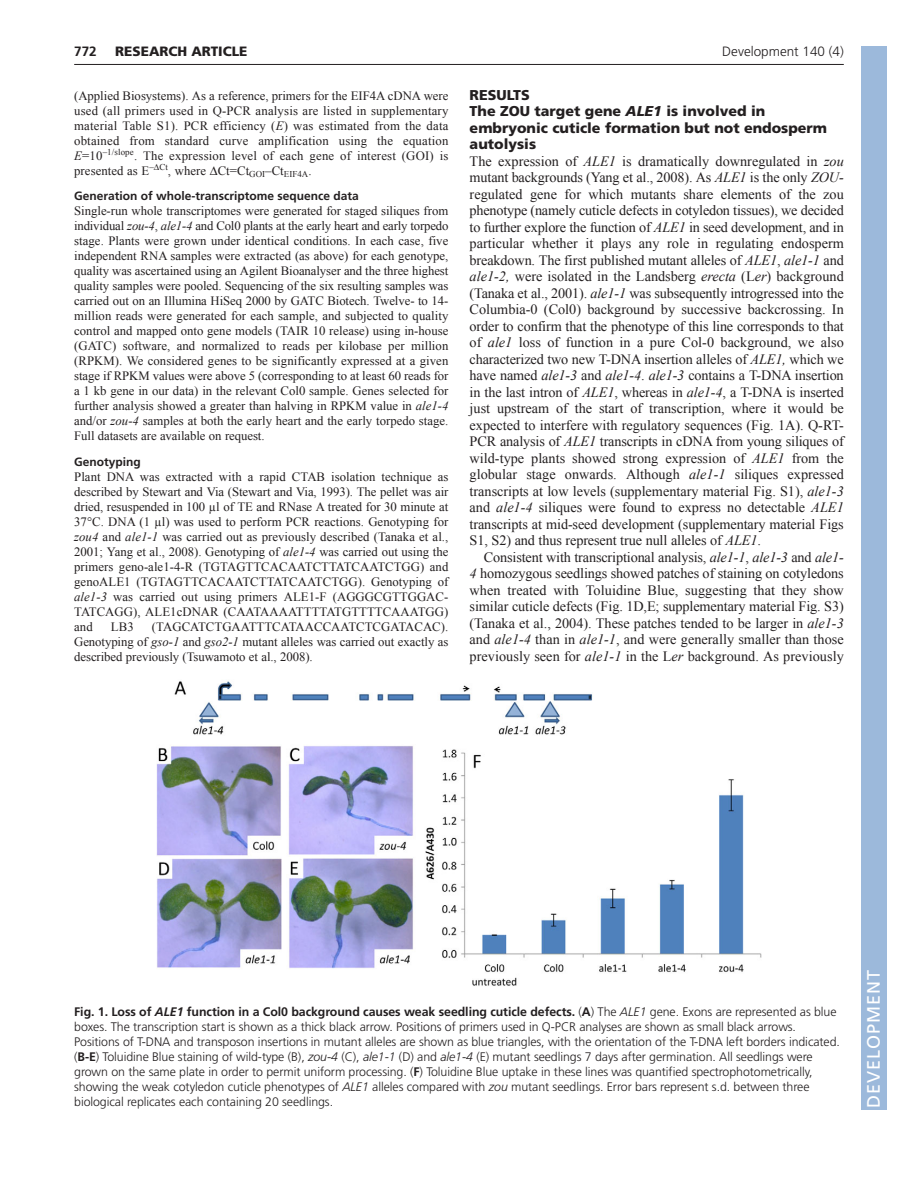
<style>
.page{position:relative;width:918px;height:1188px;background:#fff}
.page>*{position:absolute;margin:0;border:0;box-sizing:border-box;transform-origin:0 0}
.t1{font:18px "Frutiger LT Std";letter-spacing:.055em;color:#fff}
.t2{font:14.25px/16.5px "Times New Roman";letter-spacing:-.005em;color:#231f20;text-align:justify}
.t3{font:900 14.25px/16.5px "Frutiger LT Std";color:#231f20}
.t4{font:300 13.5px "Frutiger";color:#231f20}
.t5{font:900 13.5px "Frutiger LT Std";color:#231f20}
.t6{font:700 13.5px "Frutiger LT Std";color:#231f20}
.t7{font:12.75px/15px "Times New Roman";color:#231f20;text-align:justify}
.t8{font:300 12.3px/15px "Frutiger";letter-spacing:-.005em;color:#231f20}
.t9{font:700 12px "Frutiger LT Std";color:#231f20}
.s1{font-style:italic}
.s2{font-weight:700}
.s3{font-weight:700;font-style:italic}
</style>
<div class="page">
<hr style="left:74px;top:64px;width:770px;height:1px;background:#231f20">
<img style="left:156px;top:681px;width:606px;height:305px">
<div style="left:861px;top:46px;width:25px;height:1064px;background:#9cb9db"></div>
<p class="t5" style="left:115px;top:45px;width:134px">RESEARCH ARTICLE</p>
<p class="t4" style="left:722px;top:46px;width:123px">Development 140 (4)</p>
<p class="t3" style="left:470px;top:87px;width:359px">RESULTS<br>The ZOU target gene <span class="s1">ALE1</span> is involved in embryonic cuticle formation but not endosperm autolysis</p>
<p class="t2" style="left:470px;top:153px;width:376px">The expression of <span class="s1">ALE1</span> is dramatically downregulated in <span class="s1">zou </span>mutant backgrounds (Yang et al., 2008). As <span class="s1">ALE1</span> is the only <span class="s1">ZOU&shy;</span>regulated gene for which mutants share elements of the zou phenotype (namely cuticle defects in cotyledon tissues), we decided to further explore the function of <span class="s1">ALE1</span> in seed development, and in particular whether it plays any role in regulating endosperm breakdown. The first published mutant alleles of <span class="s1">ALE1</span>, <span class="s1">ale1-1</span> and <span class="s1">ale1-2,</span> were isolated in the Landsberg <span class="s1">erecta</span> (L<span class="s1">er</span>) background (Tanaka et al., 2001). <span class="s1">ale1-1</span> was subsequently introgressed into the Columbia-0 (Col0) background by successive backcrossing. In order to confirm that the phenotype of this line corresponds to that of <span class="s1">ale1</span> loss of function in a pure Col-0 background, we also characterized two new T-DNA insertion alleles of <span class="s1">ALE1,</span> which we have named <span class="s1">ale1-3</span> and <span class="s1">ale1-4</span>. <span class="s1">ale1-3</span> contains a T-DNA insertion in the last intron of <span class="s1">ALE1</span>, whereas in <span class="s1">ale1-4</span>, a T-DNA is inserted just upstream of the start of transcription, where it would be expected to interfere with regulatory sequences (Fig. 1A). Q-RT-PCR analysis of <span class="s1">ALE1</span> transcripts in cDNA from young siliques of wild-type plants showed strong expression of <span class="s1">ALE1</span> from the globular stage onwards. Although <span class="s1">ale1-1</span> siliques expressed transcripts at low levels (supplementary material Fig. S1), <span class="s1">ale1-3 </span>and <span class="s1">ale1-4</span> siliques were found to express no detectable <span class="s1">ALE1 </span>transcripts at mid-seed development (supplementary material Figs S1, S2) and thus represent true null alleles of <span class="s1">ALE1</span>.</p>
<p class="t2" style="left:470px;top:549px;width:376px;text-indent:14px">Consistent with transcriptional analysis, <span class="s1">ale1-1</span>, <span class="s1">ale1-3</span> and <span class="s1">ale1- 4</span> homozygous seedlings showed patches of staining on cotyledons when treated with Toluidine Blue, suggesting that they show similar cuticle defects (Fig. 1D,E; supplementary material Fig. S3) (Tanaka et al., 2004). These patches tended to be larger in <span class="s1">ale1-3 </span>and <span class="s1">ale1-4</span> than in <span class="s1">ale1-1</span>, and were generally smaller than those previously seen for <span class="s1">ale1-1</span> in the L<span class="s1">er</span> background. As previously</p>
<p class="t6" style="left:74px;top:46px;width:24px">772</p>
<p class="t7" style="left:74px;top:88px;width:376px">(Applied Biosystems). As a reference, primers for the EIF4A cDNA were used (all primers used in Q-PCR analysis are listed in supplementary material Table S1). PCR efficiency (<span class="s1">E</span>) was estimated from the data obtained from standard curve amplification using the equation <span class="s1">E</span>=10<sup>–1/slope</sup>. The expression level of each gene of interest (GOI) is presented as E<sup>–</sup> <sup>Ct</sup>, where Ct=Ct<sub>GOI</sub>–Ct<sub>EIF4A</sub>.</p>
<p class="t9" style="left:74px;top:191px;width:286px">Generation of whole-transcriptome sequence data</p>
<p class="t7" style="left:74px;top:204px;width:376px">Single-run whole transcriptomes were generated for staged siliques from individual <span class="s1">zou-4</span>, <span class="s1">ale1-4</span> and Col0 plants at the early heart and early torpedo stage. Plants were grown under identical conditions. In each case, five independent RNA samples were extracted (as above) for each genotype, quality was ascertained using an Agilent Bioanalyser and the three highest quality samples were pooled. Sequencing of the six resulting samples was carried out on an Illumina HiSeq 2000 by GATC Biotech. Twelve- to 14- million reads were generated for each sample, and subjected to quality control and mapped onto gene models (TAIR 10 release) using in-house (GATC) software, and normalized to reads per kilobase per million (RPKM). We considered genes to be significantly expressed at a given stage if RPKM values were above 5 (corresponding to at least 60 reads for a 1 kb gene in our data) in the relevant Col0 sample. Genes selected for further analysis showed a greater than halving in RPKM value in <span class="s1">ale1-4 </span>and/or <span class="s1">zou-4</span> samples at both the early heart and the early torpedo stage.<br>Full datasets are available on request.</p>
<p class="t9" style="left:74px;top:457px;width:68px">Genotyping</p>
<p class="t7" style="left:74px;top:469px;width:376px">Plant DNA was extracted with a rapid CTAB isolation technique as described by Stewart and Via (Stewart and Via, 1993). The pellet was air dried, resuspended in 100 µl of TE and RNase A treated for 30 minute at 37°C. DNA (1 µl) was used to perform PCR reactions. Genotyping for <span class="s1">zou4</span> and <span class="s1">ale1-1</span> was carried out as previously described (Tanaka et al., 2001; Yang et al., 2008). Genotyping of <span class="s1">ale1-4</span> was carried out using the primers geno-ale1-4-R (TGTAGTTCACAATCTTATCAATCTGG) and genoALE1 (TGTAGTTCACAATCTTATCAATCTGG). Genotyping of <span class="s1">ale1-3</span> was carried out using primers ALE1-F (AGGGCGTTGGAC - TATCAGG), ALE1cDNAR (CAATAAAATTTTATGTTTTCAAATGG) and</p>
<p class="t7" style="left:74px;top:619px;width:376px;text-indent:78px">(TAGCATCTGAATTTCATAACCAATCTCGATACAC).<br>Genotyping of <span class="s1">gso-1</span> and <span class="s1">gso2-1</span> mutant alleles was carried out exactly as described previously (Tsuwamoto et al., 2008).</p>
<p class="t7" style="left:111px;top:619px;width:24px">LB3</p>
<p class="t8" style="left:74px;top:1005px;width:767px"><span class="s2">Fig. 1. Loss of</span> <span class="s3">ALE1</span> <span class="s2">function in a Col0 background causes weak seedling cuticle defects.</span> (<span class="s2">A</span>) The <span class="s1">ALE1</span> gene. Exons are represented as blue boxes. The transcription start is shown as a thick black arrow. Positions of primers used in Q-PCR analyses are shown as small black arrows.<br>Positions of T-DNA and transposon insertions in mutant alleles are shown as blue triangles, with the orientation of the T-DNA left borders indicated. (<span class="s2">B-E</span>) Toluidine Blue staining of wild-type (B), <span class="s1">zou-4</span> (C), <span class="s1">ale1-1</span> (D) and <span class="s1">ale1-4</span> (E) mutant seedlings 7 days after germination. All seedlings were grown on the same plate in order to permit uniform processing. (<span class="s2">F</span>) Toluidine Blue uptake in these lines was quantified spectrophotometrically, showing the weak cotyledon cuticle phenotypes of <span class="s1">ALE1</span> alleles compared with <span class="s1">zou</span> mutant seedlings. Error bars represent s.d. between three biological replicates each containing 20 seedlings.</p>
<h1 class="t1" style="left:863px;top:1108px;width:140px;rotate:-90deg">DEVELOPMENT</h1>
</div>
